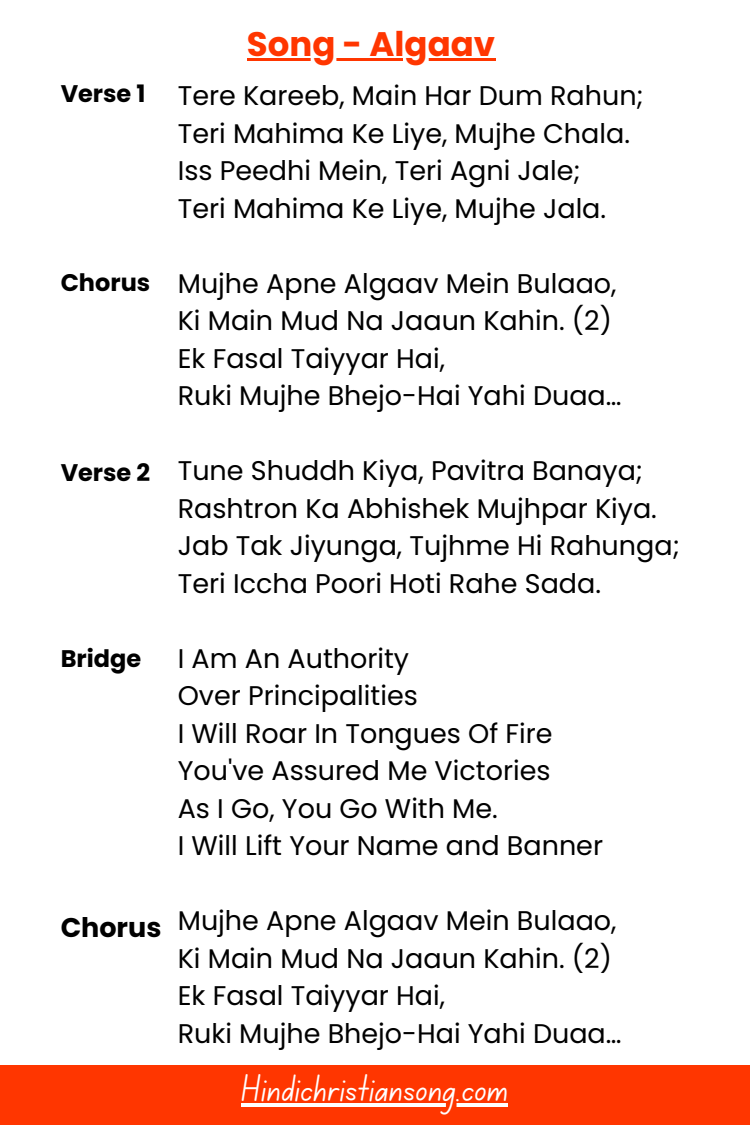
<style>
.page{position:relative;width:750px;height:1125px;background:#fff}
.page>*{position:absolute;margin:0;border:0;box-sizing:border-box;transform-origin:0 0}
.t1{font:38.5px "Canva School Font";color:#fff}
.t2{font:700 34px "Poppins";color:#ff3600}
.t3{font:27px/37.5px "Poppins";color:#000}
.t4{font:700 27px "Poppins";color:#000}
.t5{font:700 24px "Poppins";color:#000}
</style>
<div class="page">
<div style="left:0;top:1065px;width:750px;height:60px;background:#ff3600"></div>
<hr style="left:247px;top:58px;width:248px;height:3px;background:#ff3600">
<hr style="left:242px;top:1103px;width:266px;height:4px;background:#fff">
<h3 class="t2" style="left:247px;top:20px;width:250px">Song - Algaav</h3>
<h4 class="t5" style="left:61px;top:77px;width:86px">Verse 1</h4>
<h2 class="t3" style="left:178px;top:77px;width:468px">Tere Kareeb, Main Har Dum Rahun;<br>Teri Mahima Ke Liye, Mujhe Chala.<br>Iss Peedhi Mein, Teri Agni Jale;<br>Teri Mahima Ke Liye, Mujhe Jala.</h2>
<h4 class="t5" style="left:61px;top:266px;width:91px">Chorus</h4>
<p class="t3" style="left:178px;top:265px;width:445px">Mujhe Apne Algaav Mein Bulaao,<br>Ki Main Mud Na Jaaun Kahin. (2)<br>Ek Fasal Taiyyar Hai,<br>Ruki Mujhe Bhejo-Hai Yahi Duaa…</p>
<h4 class="t5" style="left:61px;top:456px;width:91px">Verse 2</h4>
<p class="t3" style="left:178px;top:452px;width:504px">Tune Shuddh Kiya, Pavitra Banaya; Rashtron Ka Abhishek Mujhpar Kiya.<br>Jab Tak Jiyunga, Tujhme Hi Rahunga; Teri Iccha Poori Hoti Rahe Sada.</p>
<h4 class="t5" style="left:61px;top:641px;width:82px">Bridge</h4>
<p class="t3" style="left:178px;top:640px;width:427px">I Am An Authority<br>Over Principalities<br>I Will Roar In Tongues Of Fire<br>You've Assured Me Victories<br>As I Go, You Go With Me.<br>I Will Lift Your Name and Banner</p>
<h4 class="t4" style="left:61px;top:909px;width:102px">Chorus</h4>
<p class="t3" style="left:178px;top:902px;width:445px">Mujhe Apne Algaav Mein Bulaao,<br>Ki Main Mud Na Jaaun Kahin. (2)<br>Ek Fasal Taiyyar Hai,<br>Ruki Mujhe Bhejo-Hai Yahi Duaa…</p>
<h1 class="t1" style="left:242px;top:1071px;width:268px">Hindichristiansong.com</h1>
</div>
